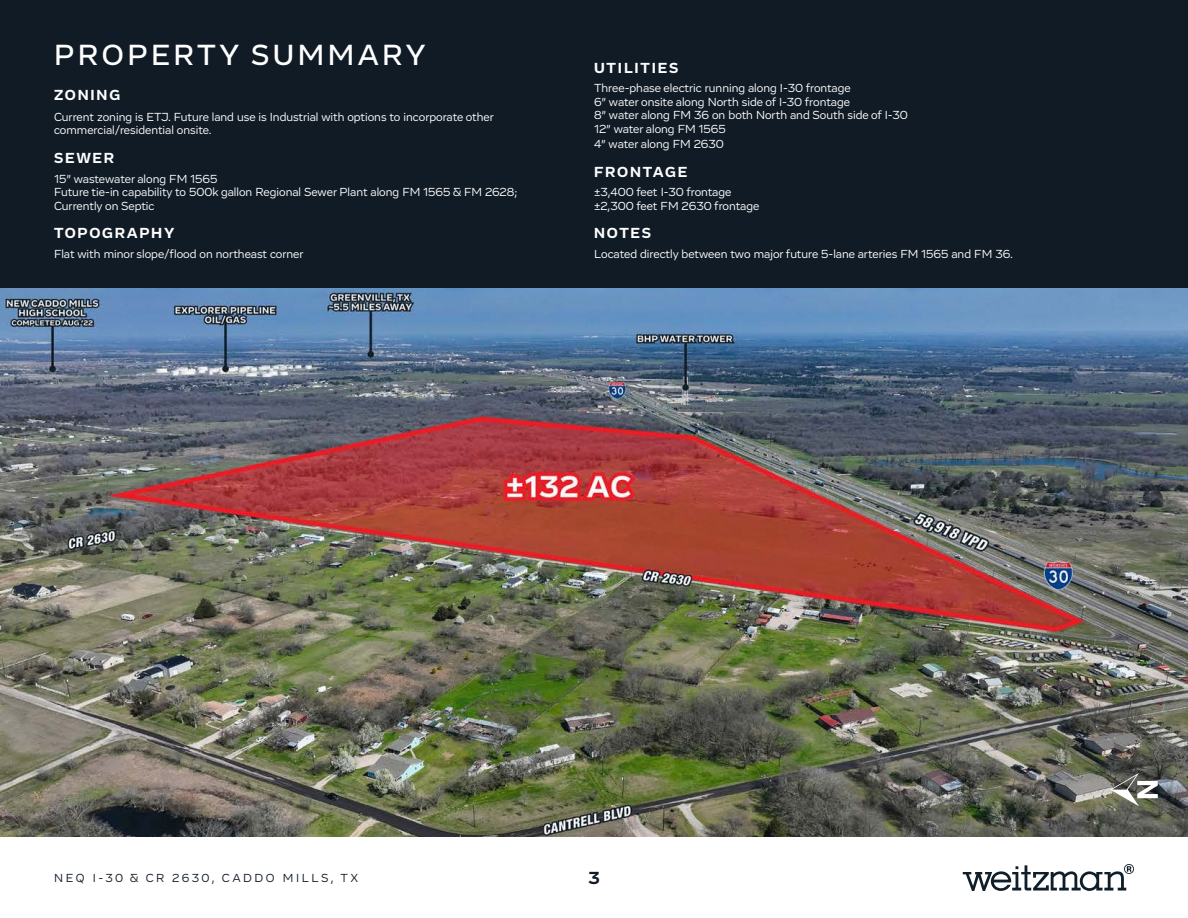
<style>
.page{position:relative;width:1188px;height:918px;background:#fff}
.page>*{position:absolute;margin:0;border:0;box-sizing:border-box;transform-origin:0 0}
.t1{font:500 30px "Vito";letter-spacing:.115em;color:#fff}
.t2{font:700 18px "Vito";color:#101b26}
.t3{font:700 15px "Vito";letter-spacing:.115em;color:#fff}
.t4{font:12px/13.5px "Vito";color:#fff}
.t5{font:12px "Vito";letter-spacing:.215em;color:#101b26}
</style>
<div class="page">
<div style="left:0;top:0;width:1188px;height:108px;background:#101b26"></div>
<img style="left:0;top:288px;width:1188px;height:549px">
<div style="left:0;top:100px;width:1188px;height:188px;background:#101b26"></div>
<svg style="left:1110px;top:773px;width:48px;height:33px"></svg>
<svg style="left:963px;top:864px;width:171px;height:27px"></svg>
<p class="t1" style="left:54px;top:37px;width:373px">PROPERTY SUMMARY</p>
<p class="t3" style="left:54px;top:85px;width:68px">ZONING</p>
<p class="t4" style="left:54px;top:110px;width:441px">Current zoning is ETJ. Future land use is Industrial with options to incorporate other commercial/residential onsite.</p>
<p class="t3" style="left:54px;top:149px;width:62px">SEWER</p>
<p class="t4" style="left:54px;top:172px;width:165px">15” wastewater along FM 1565</p>
<p class="t4" style="left:54px;top:185px;width:465px">Future tie-in capability to 500k gallon Regional Sewer Plant along FM 1565 &amp; FM 2628;<br>Currently on Septic</p>
<p class="t3" style="left:54px;top:224px;width:122px">TOPOGRAPHY</p>
<p class="t4" style="left:54px;top:247px;width:251px">Flat with minor slope/flood on northeast corner</p>
<p class="t3" style="left:594px;top:58px;width:86px">UTILITIES</p>
<p class="t4" style="left:594px;top:82px;width:258px">Three-phase electric running along I-30 frontage</p>
<p class="t4" style="left:594px;top:95px;width:257px">6” water onsite along North side of I-30 frontage</p>
<p class="t4" style="left:594px;top:109px;width:315px">8” water along FM 36 on both North and South side of I-30</p>
<p class="t4" style="left:594px;top:122px;width:133px">12” water along FM 1565</p>
<p class="t4" style="left:594px;top:137px;width:131px">4” water along FM 2630</p>
<p class="t3" style="left:594px;top:162px;width:95px">FRONTAGE</p>
<p class="t4" style="left:594px;top:185px;width:139px">±3,400 feet I-30 frontage</p>
<p class="t4" style="left:594px;top:199px;width:167px">±2,300 feet FM 2630 frontage</p>
<p class="t3" style="left:594px;top:224px;width:58px">NOTES</p>
<p class="t4" style="left:594px;top:247px;width:421px">Located directly between two major future 5-lane arteries FM 1565 and FM 36.</p>
<p class="t5" style="left:54px;top:871px;width:306px">NEQ I-30 &amp; CR 2630, CADDO MILLS, TX</p>
<h2 class="t2" style="left:588px;top:867px;width:13px">3</h2>
</div>
